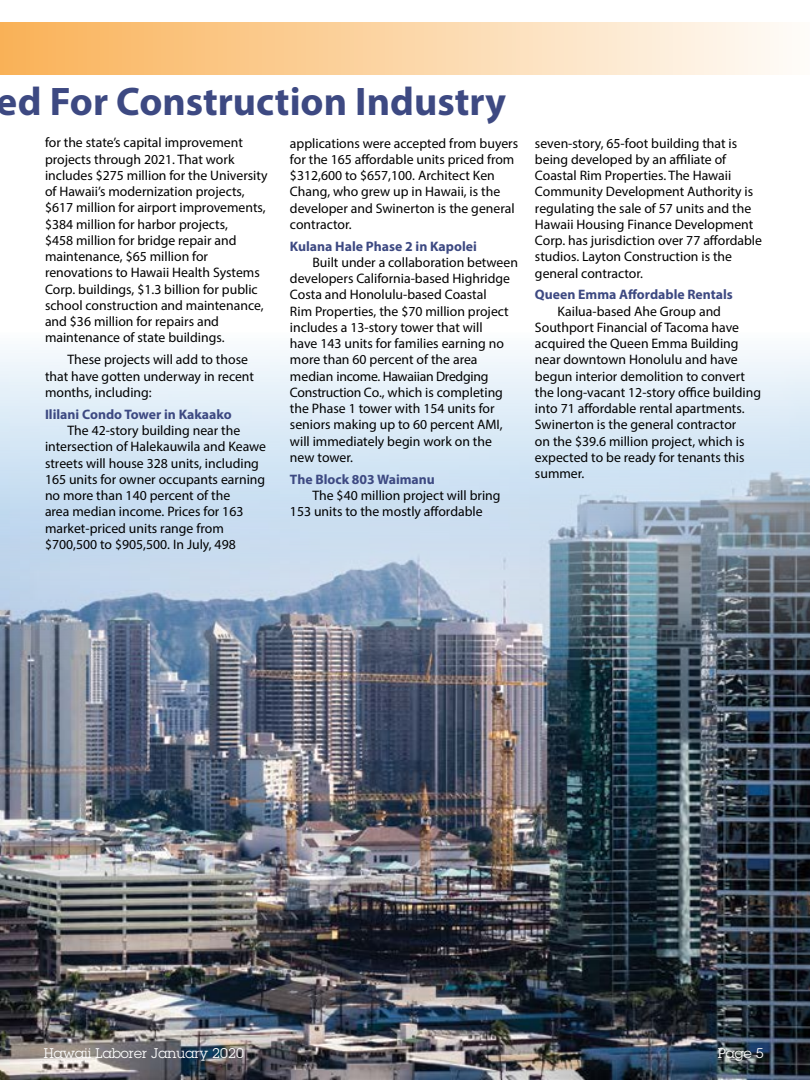
<style>
.page{position:relative;width:810px;height:1080px;background:#fff}
.page>*{position:absolute;margin:0;border:0;box-sizing:border-box;transform-origin:0 0}
.t1{font:700 40px "Myriad Pro";color:#3d4982}
.t2{font:13.75px/16.2px "Myriad Pro";color:#000}
.t3{font:700 13.75px "Myriad Pro";color:#3d4982}
.t4{font:13.75px "Lubalin Graph";color:#fff}
</style>
<div class="page">
<img style="left:0;top:350px;width:810px;height:730px">
<div style="left:0;top:22px;width:810px;height:53px;background:linear-gradient(to right,#f9b157,#fefcf9)"></div>
<h1 class="t1" style="left:-3px;top:75px;width:511px">ed For Construction Industry</h1>
<p class="t2" style="left:45px;top:135px;width:224px">for the state’s capital improvement projects through 2021. That work includes $275 million for the University of Hawaii’s modernization projects, $617 million for airport improvements, $384 million for harbor projects,<br>$458 million for bridge repair and maintenance, $65 million for renovations to Hawaii Health Systems Corp. buildings, $1.3 billion for public school construction and maintenance, and $36 million for repairs and maintenance of state buildings.</p>
<p class="t2" style="left:45px;top:351px;width:211px;text-indent:22px">These projects will add to those that have gotten underway in recent months, including:</p>
<p class="t3" style="left:45px;top:405px;width:188px">Ililani Condo Tower in Kakaako</p>
<p class="t2" style="left:45px;top:422px;width:223px;text-indent:22px">The 42-story building near the intersection of Halekauwila and Keawe streets will house 328 units, including 165 units for owner occupants earning no more than 140 percent of the<br>area median income. Prices for 163 market-priced units range from $700,500 to $905,500. In July, 498</p>
<p class="t2" style="left:290px;top:135px;width:230px">applications were accepted from buyers for the 165 affordable units priced from $312,600 to $657,100. Architect Ken Chang, who grew up in Hawaii, is the developer and Swinerton is the general contractor.</p>
<p class="t3" style="left:290px;top:237px;width:188px">Kulana Hale Phase 2 in Kapolei</p>
<p class="t2" style="left:290px;top:254px;width:230px;text-indent:22px">Built under a collaboration between developers California-based Highridge Costa and Honolulu-based Coastal<br>Rim Properties, the $70 million project includes a 13-story tower that will<br>have 143 units for families earning no more than 60 percent of the area median income. Hawaiian Dredging Construction Co., which is completing the Phase 1 tower with 154 units for seniors making up to 60 percent AMI, will immediately begin work on the new tower.</p>
<p class="t3" style="left:290px;top:470px;width:146px">The Block 803 Waimanu</p>
<p class="t2" style="left:290px;top:487px;width:212px;text-indent:22px">The $40 million project will bring<br>153 units to the mostly affordable</p>
<p class="t2" style="left:535px;top:135px;width:229px">seven-story, 65-foot building that is being developed by an affiliate of Coastal Rim Properties. The Hawaii Community Development Authority is regulating the sale of 57 units and the Hawaii Housing Finance Development Corp. has jurisdiction over 77 affordable studios. Layton Construction is the general contractor.</p>
<p class="t3" style="left:535px;top:286px;width:199px">Queen Emma Affordable Rentals</p>
<p class="t2" style="left:535px;top:303px;width:228px;text-indent:22px">Kailua-based Ahe Group and Southport Financial of Tacoma have acquired the Queen Emma Building near downtown Honolulu and have begun interior demolition to convert the long-vacant 12-story office building into 71 affordable rental apartments.<br>Swinerton is the general contractor<br>on the $39.6 million project, which is expected to be ready for tenants this summer.</p>
<p class="t4" style="left:44px;top:1044px;width:202px">Hawaii Laborer January 2020</p>
<p class="t4" style="left:718px;top:1044px;width:48px">Page 5</p>
</div>
